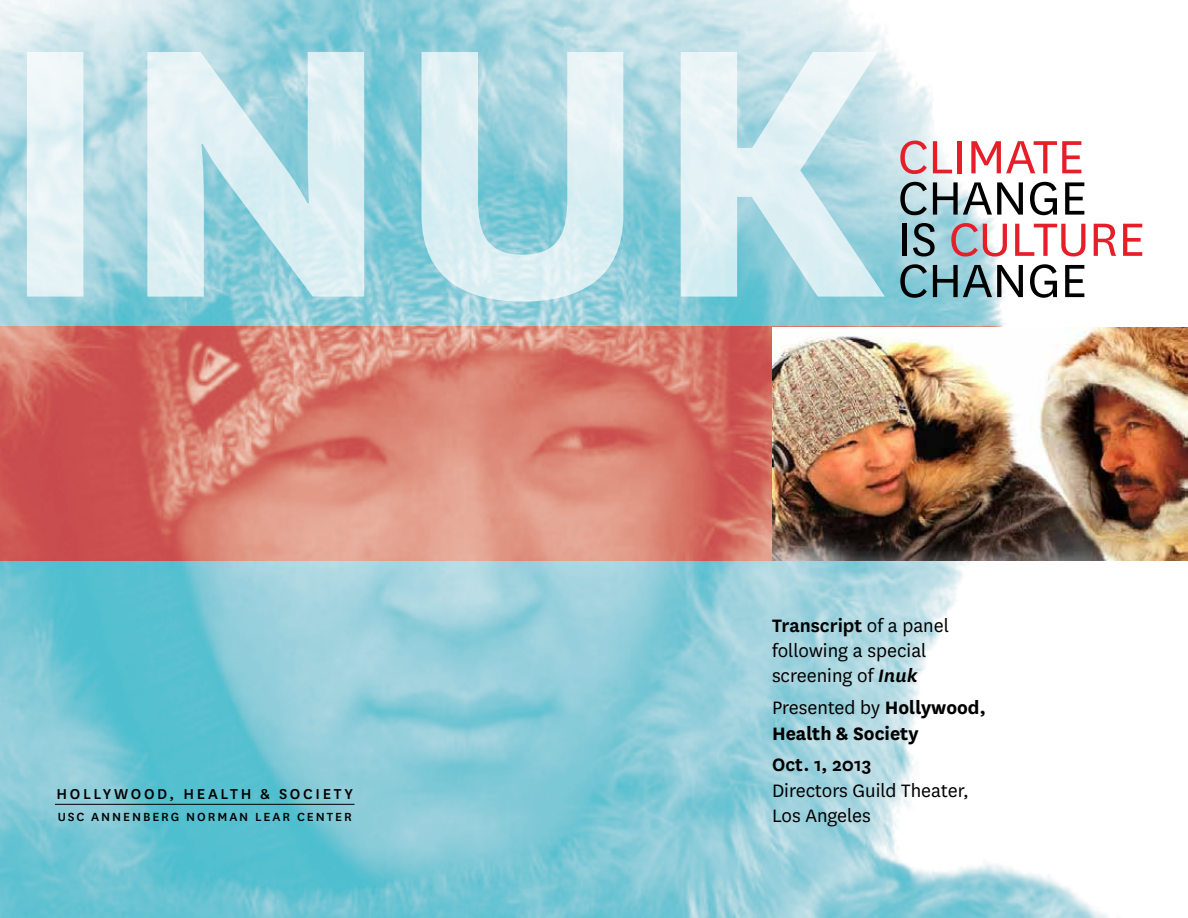
<style>
.page{position:relative;width:1188px;height:918px;background:#fff}
.page>*{position:absolute;margin:0;border:0;box-sizing:border-box;transform-origin:0 0}
.t1{font:54.6px/41.2px "National";color:#000}
.t2{font:54.6px "National";color:#e61e2a}
.t3{font:21px/25.2px "National";color:#000}
.t4{font:700 21px/25.2px "National";color:#000}
.t5{font:600 21px "National";color:#000}
.t6{font:500 16.8px "National";letter-spacing:.16em;color:#000}
.t7{font:500 13.8px "National";letter-spacing:.14em;color:#000}
.s1{color:#e61e2a}
.s2{font-weight:600}
.s3{font-weight:600;font-style:italic}
.s4{font-weight:400}
</style>
<div class="page">
<img style="left:0;top:0;width:1108px;height:918px">
<svg style="left:27px;top:52px;width:858px;height:250px"></svg>
<img style="left:0;top:327px;width:772px;height:234px">
<img style="left:772px;top:327px;width:416px;height:234px">
<hr style="left:55px;top:804px;width:300px;height:1px;background:#000">
<p class="t6" style="left:57px;top:782px;width:298px">HOLLYWOOD, HEALTH &amp; SOCIETY</p>
<p class="t7" style="left:58px;top:807px;width:295px">USC ANNENBERG NORMAN LEAR CENTER</p>
<h1 class="t2" style="left:898px;top:121px;width:188px">CLIMATE</h1>
<h1 class="t1" style="left:898px;top:175px;width:249px">CHANGE<br>IS <span class="s1">CULTURE<br></span>CHANGE</h1>
<p class="t3" style="left:772px;top:612px;width:179px"><span class="s2">Transcript</span> of a panel following a special screening of <span class="s3">Inuk</span></p>
<p class="t4" style="left:772px;top:694px;width:215px"><span class="s4">Presented by</span> Hollywood,<br>Health &amp; Society</p>
<p class="t5" style="left:772px;top:750px;width:101px">Oct. 1, 2013</p>
<p class="t3" style="left:772px;top:777px;width:199px">Directors Guild Theater,<br>Los Angeles</p>
</div>
